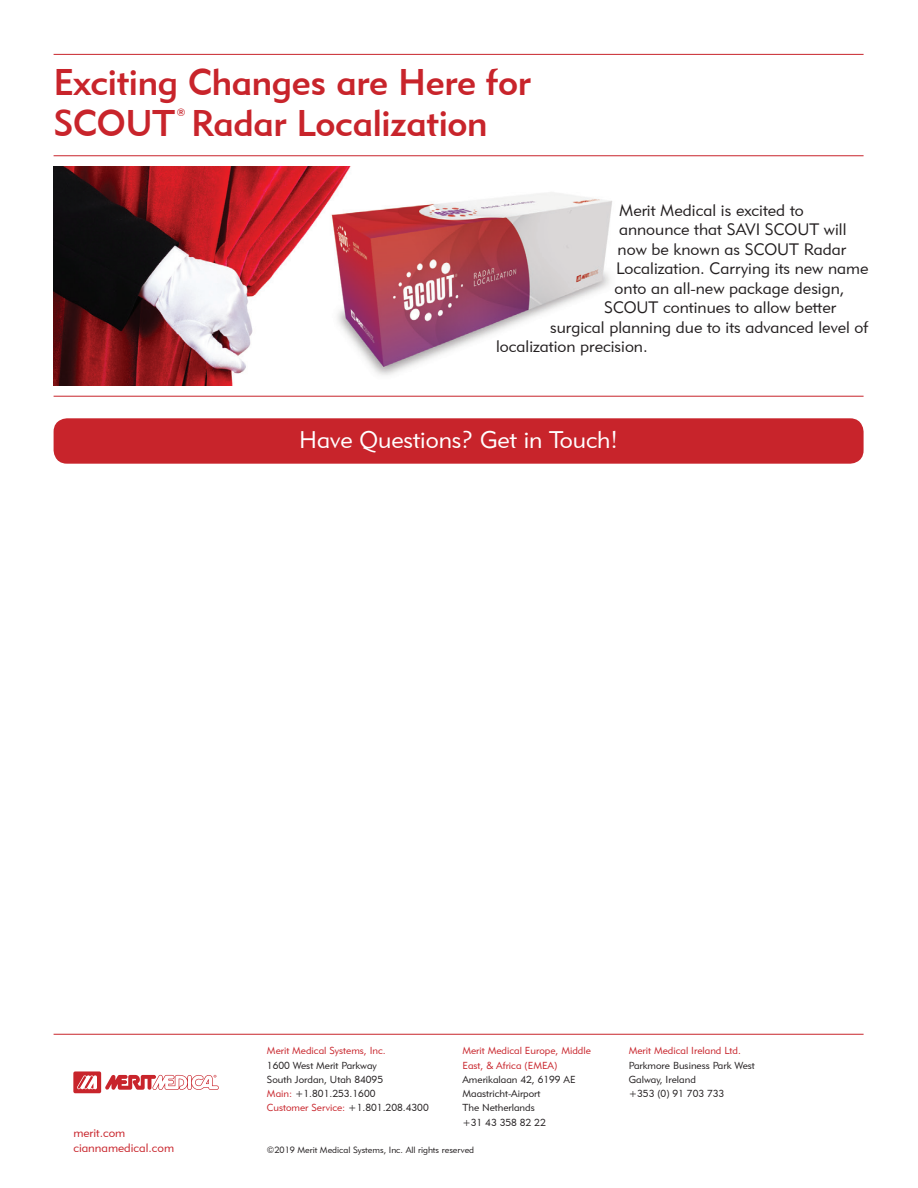
<style>
.page{position:relative;width:918px;height:1188px;background:#fff}
.page>*{position:absolute;margin:0;border:0;box-sizing:border-box;transform-origin:0 0}
.t1{font:37.05px/40.5px "Geometric 415 BT Medium A";letter-spacing:-.01em;color:#c8242b}
.t2{font:24px "Geometric 415 BT Lite A";color:#fff}
.t3{font:16.5px "Geometric 415 BT Lite A";color:#231f20}
.t4{font:12px "Geometric 415 BT Lite A";color:#c8242b}
.t5{font:10.35px "Geometric 415 BT Medium A";color:#c8242b}
.t6{font:10.2px/14.2px "Geometric 415 BT Lite A";color:#231f20}
.t7{font:10.2px "Geometric 415 BT Lite A";color:#c8242b}
.t8{font:9px "Geometric 415 BT Lite A";color:#231f20}
.s1{color:#c8242b}
.s2{color:#231f20}
</style>
<div class="page">
<hr style="left:54px;top:54px;width:810px;height:1px;background:#c8242b">
<hr style="left:54px;top:396px;width:810px;height:1px;background:#c8242b">
<hr style="left:54px;top:1034px;width:810px;height:1px;background:#c8242b">
<hr style="left:54px;top:155px;width:810px;height:1px;background:#c8242b">
<svg style="left:73px;top:1071px;width:146px;height:22px"></svg>
<div style="left:54px;top:418px;width:810px;height:46px;background:#c8242b;border-radius:14px"></div>
<img style="left:54px;top:167px;width:558px;height:219px">
<p class="t1" style="left:54px;top:61px;width:479px">Exciting Changes are Here for<br>SCOUT Radar Localization</p>
<p class="t5" style="left:177px;top:106px;width:10px">®</p>
<p class="t3" style="left:619px;top:200px;width:186px">Merit Medical is excited to</p>
<p class="t3" style="left:619px;top:219px;width:229px">announce that SAVI SCOUT will</p>
<p class="t3" style="left:618px;top:239px;width:230px">now be known as SCOUT Radar</p>
<p class="t3" style="left:616px;top:258px;width:254px">Localization. Carrying its new name</p>
<p class="t3" style="left:615px;top:278px;width:231px">onto an all-new package design,</p>
<p class="t3" style="left:604px;top:297px;width:233px">SCOUT continues to allow better</p>
<p class="t3" style="left:550px;top:317px;width:320px">surgical planning due to its advanced level of</p>
<p class="t3" style="left:496px;top:336px;width:153px">localization precision.</p>
<p class="t2" style="left:299px;top:424px;width:320px">Have Questions? Get in Touch!</p>
<p class="t4" style="left:73px;top:1126px;width:53px">merit.com</p>
<p class="t4" style="left:73px;top:1140px;width:102px">ciannamedical.com</p>
<p class="t7" style="left:267px;top:1045px;width:120px">Merit Medical Systems, Inc.</p>
<p class="t6" style="left:267px;top:1058px;width:112px">1600 West Merit Parkway</p>
<p class="t6" style="left:267px;top:1072px;width:118px">South Jordan, Utah 84095</p>
<p class="t6" style="left:267px;top:1086px;width:110px"><span class="s1">Main:</span> +1.801.253.1600</p>
<p class="t7" style="left:267px;top:1102px;width:163px">Customer Service: <span class="s2">+1.801.208.4300</span></p>
<p class="t7" style="left:462px;top:1045px;width:130px">Merit Medical Europe, Middle</p>
<p class="t7" style="left:462px;top:1059px;width:97px">East, &amp; Africa (EMEA)</p>
<p class="t6" style="left:462px;top:1072px;width:115px">Amerikalaan 42, 6199 AE</p>
<p class="t6" style="left:462px;top:1086px;width:80px">Maastricht-Airport<br>The Netherlands</p>
<p class="t6" style="left:462px;top:1115px;width:85px">+31 43 358 82 22</p>
<p class="t8" style="left:267px;top:1144px;width:209px">©2019 Merit Medical Systems, Inc. All rights reserved</p>
<p class="t7" style="left:629px;top:1045px;width:114px">Merit Medical Ireland Ltd.</p>
<p class="t6" style="left:629px;top:1058px;width:128px">Parkmore Business Park West</p>
<p class="t6" style="left:629px;top:1072px;width:69px">Galway, Ireland</p>
<p class="t6" style="left:629px;top:1086px;width:97px">+353 (0) 91 703 733</p>
</div>
